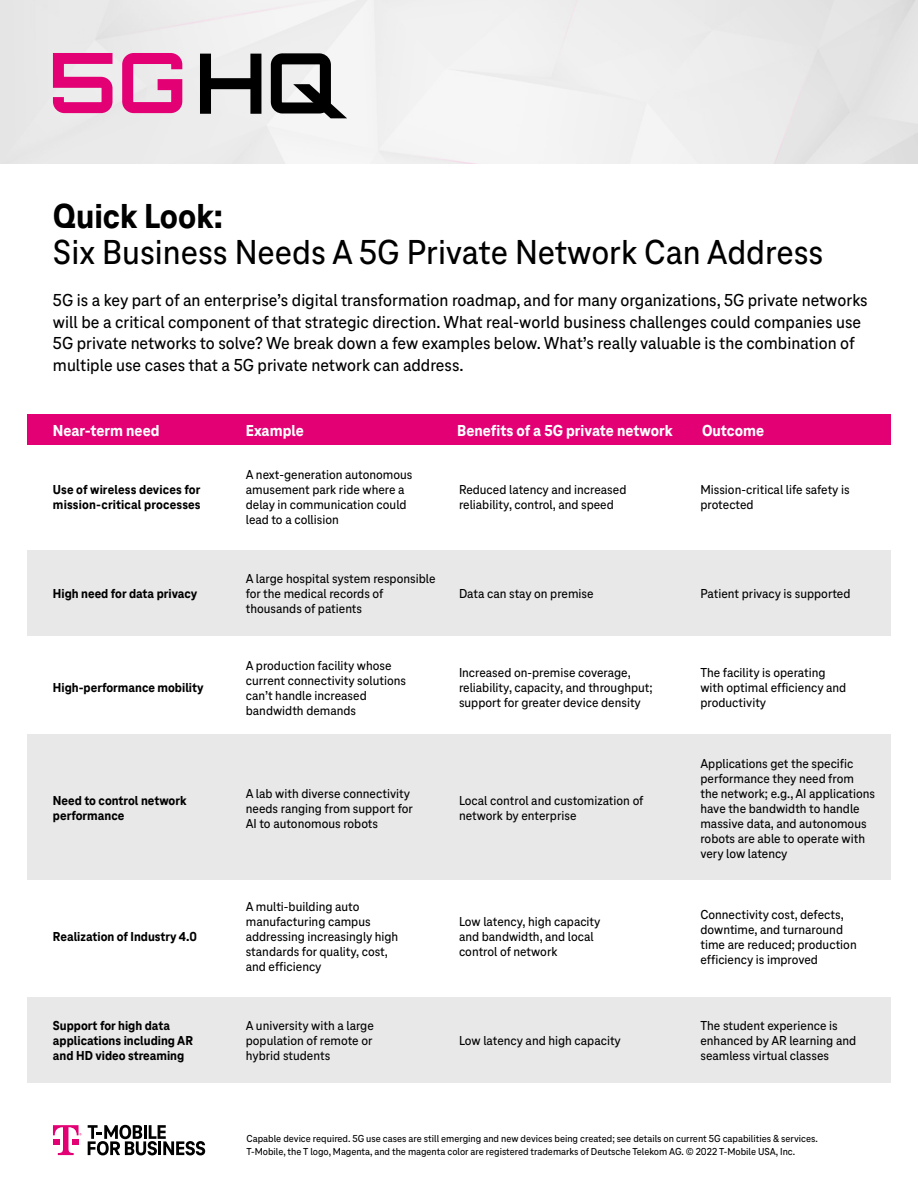
<style>
.page{position:relative;width:918px;height:1188px;background:#fff}
.page>*{position:absolute;margin:0;border:0;box-sizing:border-box;transform-origin:0 0}
.t1{font:500 36px "Tele Neo";color:#000}
.t2{font:800 36px "Tele Neo";color:#000}
.t3{font:500 18px/21.6px "Tele Neo";color:#000}
.t4{font:800 16.5px "Tele Neo";color:#fff}
.t5{font:500 13.5px/15px "Tele Neo";color:#000}
.t6{font:800 13.5px/15px "Tele Neo";color:#000}
.t7{font:500 10.5px/12.6px "Tele Neo";color:#000}
</style>
<div class="page">
<svg style="left:53px;top:53px;width:60px;height:60px"></svg>
<svg style="left:122px;top:53px;width:60px;height:60px"></svg>
<svg style="left:200px;top:54px;width:61px;height:60px"></svg>
<svg style="left:271px;top:53px;width:76px;height:65px"></svg>
<div style="left:27px;top:550px;width:864px;height:86px;background:#e8e8e8"></div>
<div style="left:27px;top:735px;width:864px;height:145px;background:#e8e8e8"></div>
<div style="left:27px;top:997px;width:864px;height:86px;background:#e8e8e8"></div>
<div style="left:27px;top:415px;width:864px;height:30px;background:#e20074"></div>
<svg style="left:53px;top:1125px;width:29px;height:30px"></svg>
<svg style="left:88px;top:1125px;width:117px;height:30px"></svg>
<h1 class="t2" style="left:53px;top:196px;width:171px">Quick Look:</h1>
<h1 class="t1" style="left:53px;top:232px;width:772px">Six Business Needs A 5G Private Network Can Address</h1>
<p class="t3" style="left:53px;top:289px;width:816px">5G is a key part of an enterprise’s digital transformation roadmap, and for many organizations, 5G private networks will be a critical component of that strategic direction. What real-world business challenges could companies use 5G private networks to solve? We break down a few examples below. What’s really valuable is the combination of multiple use cases that a 5G private network can address.</p>
<p class="t4" style="left:53px;top:421px;width:108px">Near-term need</p>
<p class="t4" style="left:246px;top:421px;width:60px">Example</p>
<p class="t4" style="left:457px;top:421px;width:217px">Benefits of a 5G private network</p>
<p class="t4" style="left:702px;top:421px;width:64px">Outcome</p>
<p class="t6" style="left:53px;top:482px;width:149px">Use of wireless devices for mission-critical processes</p>
<p class="t5" style="left:246px;top:467px;width:168px">A next-generation autonomous amusement park ride where a delay in communication could lead to a collision</p>
<p class="t5" style="left:459px;top:482px;width:169px">Reduced latency and increased reliability, control, and speed</p>
<p class="t5" style="left:700px;top:482px;width:151px">Mission-critical life safety is protected</p>
<p class="t6" style="left:53px;top:586px;width:146px">High need for data privacy</p>
<p class="t5" style="left:246px;top:571px;width:191px">A large hospital system responsible for the medical records of thousands of patients</p>
<p class="t5" style="left:459px;top:586px;width:136px">Data can stay on premise</p>
<p class="t5" style="left:700px;top:586px;width:152px">Patient privacy is supported</p>
<p class="t6" style="left:53px;top:680px;width:152px">High-performance mobility</p>
<p class="t5" style="left:246px;top:658px;width:162px">A production facility whose current connectivity solutions can’t handle increased bandwidth demands</p>
<p class="t5" style="left:459px;top:665px;width:195px">Increased on-premise coverage, reliability, capacity, and throughput; support for greater device density</p>
<p class="t5" style="left:700px;top:665px;width:147px">The facility is operating with optimal efficiency and productivity</p>
<p class="t6" style="left:53px;top:793px;width:135px">Need to control network performance</p>
<p class="t5" style="left:246px;top:786px;width:169px">A lab with diverse connectivity needs ranging from support for<br>AI to autonomous robots</p>
<p class="t5" style="left:459px;top:793px;width:186px">Local control and customization of network by enterprise</p>
<p class="t5" style="left:700px;top:756px;width:176px">Applications get the specific performance they need from the network; e.g., AI applications have the bandwidth to handle massive data, and autonomous robots are able to operate with very low latency</p>
<p class="t6" style="left:53px;top:929px;width:146px">Realization of Industry 4.0</p>
<p class="t5" style="left:246px;top:899px;width:154px">A multi-building auto manufacturing campus addressing increasingly high standards for quality, cost, and efficiency</p>
<p class="t6" style="left:53px;top:1018px;width:142px">Support for high data applications including AR and HD video streaming</p>
<p class="t5" style="left:246px;top:1018px;width:130px;text-align:justify">A university with a large population of remote or hybrid students</p>
<p class="t5" style="left:459px;top:914px;width:143px">Low latency, high capacity and bandwidth, and local control of network</p>
<p class="t5" style="left:700px;top:907px;width:158px">Connectivity cost, defects, downtime, and turnaround time are reduced; production efficiency is improved</p>
<p class="t5" style="left:459px;top:1033px;width:163px">Low latency and high capacity</p>
<p class="t5" style="left:700px;top:1018px;width:157px">The student experience is enhanced by AR learning and seamless virtual classes</p>
<p class="t7" style="left:247px;top:1133px;width:573px">Capable device required. 5G use cases are still emerging and new devices being created; see details on current 5G capabilities &amp; services.<br>T-Mobile, the T logo, Magenta, and the magenta color are registered trademarks of Deutsche Telekom AG. © 2022 T-Mobile USA, Inc.</p>
</div>
